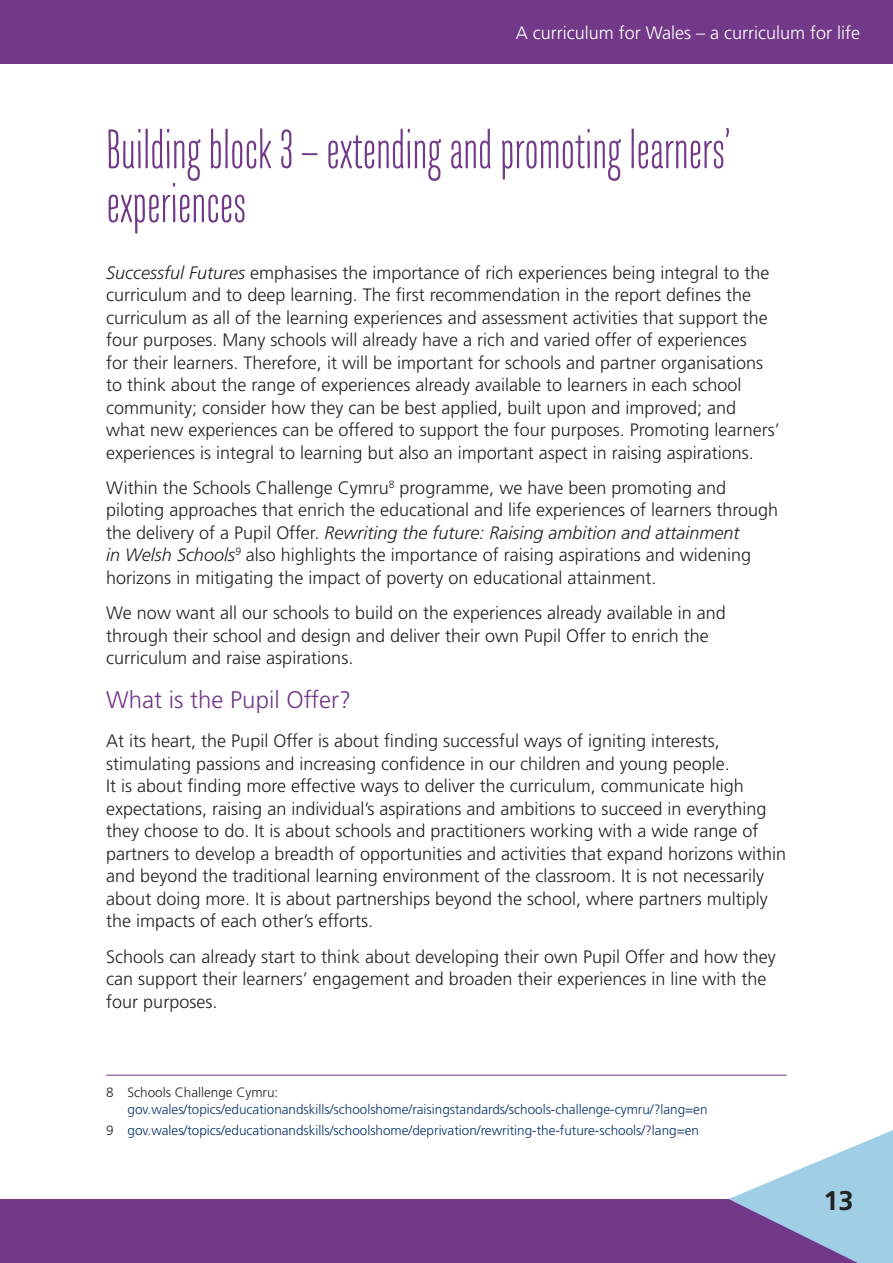
<style>
.page{position:relative;width:893px;height:1263px;background:#fff}
.page>*{position:absolute;margin:0;border:0;box-sizing:border-box;transform-origin:0 0}
.t1{font:54px/54px "Hand Gothic";color:#723988}
.t2{font:700 27px "Frutiger LT Std";color:#222221}
.t3{font:300 24px "Frutiger LT Std";color:#723988}
.t4{font:300 18px/22.5px "Frutiger LT Std";color:#222221}
.t5{font:300 18px "Frutiger LT Std";color:#fff}
.t6{font:300 13.5px/21.5px "Frutiger LT Std";color:#0a326b}
.t7{font:300 13.5px "Frutiger LT Std";color:#222221}
.s1{font-style:italic}
.s2{color:#222221}
</style>
<div class="page">
<div style="left:0;top:0;width:893px;height:64px;background:#723988"></div>
<div style="left:0;top:1199px;width:893px;height:64px;background:#723988"></div>
<svg style="left:729px;top:1130px;width:164px;height:133px"></svg>
<hr style="left:106px;top:1075px;width:681px;height:1px;background:#723988">
<p class="t5" style="left:516px;top:23px;width:346px">A curriculum for Wales – a curriculum for life</p>
<h1 class="t1" style="left:106px;top:124px;width:625px">Building block 3 – extending and promoting learners’ experiences</h1>
<p class="t4" style="left:106px;top:261px;width:675px"><span class="s1">Successful Futures</span> emphasises the importance of rich experiences being integral to the curriculum and to deep learning. The first recommendation in the report defines the curriculum as all of the learning experiences and assessment activities that support the four purposes. Many schools will already have a rich and varied offer of experiences<br>for their learners. Therefore, it will be important for schools and partner organisations to think about the range of experiences already available to learners in each school community; consider how they can be best applied, built upon and improved; and<br>what new experiences can be offered to support the four purposes. Promoting learners’ experiences is integral to learning but also an important aspect in raising aspirations.</p>
<p class="t4" style="left:106px;top:477px;width:673px">Within the Schools Challenge Cymru<sup>8</sup> programme, we have been promoting and piloting approaches that enrich the educational and life experiences of learners through the delivery of a Pupil Offer. <span class="s1">Rewriting the future: Raising ambition and attainment<br>in Welsh Schools</span><sup>9</sup> also highlights the importance of raising aspirations and widening horizons in mitigating the impact of poverty on educational attainment.</p>
<p class="t4" style="left:106px;top:602px;width:621px">We now want all our schools to build on the experiences already available in and through their school and design and deliver their own Pupil Offer to enrich the curriculum and raise aspirations.</p>
<h3 class="t3" style="left:106px;top:686px;width:246px">What is the Pupil Offer?</h3>
<p class="t4" style="left:106px;top:730px;width:681px">At its heart, the Pupil Offer is about finding successful ways of igniting interests, stimulating passions and increasing confidence in our children and young people.<br>It is about finding more effective ways to deliver the curriculum, communicate high expectations, raising an individual’s aspirations and ambitions to succeed in everything they choose to do. It is about schools and practitioners working with a wide range of partners to develop a breadth of opportunities and activities that expand horizons within and beyond the traditional learning environment of the classroom. It is not necessarily about doing more. It is about partnerships beyond the school, where partners multiply the impacts of each other’s efforts.</p>
<p class="t4" style="left:106px;top:945px;width:671px">Schools can already start to think about developing their own Pupil Offer and how they can support their learners’ engagement and broaden their experiences in line with the four purposes.</p>
<p class="t7" style="left:106px;top:1084px;width:174px">8 Schools Challenge Cymru:</p>
<p class="t6" style="left:106px;top:1099px;width:603px;text-indent:21px">gov.wales/topics/educationandskills/schoolshome/raisingstandards/schools-challenge-cymru/?lang=en<br><span class="s2">9</span> gov.wales/topics/educationandskills/schoolshome/deprivation/rewriting-the-future-schools/?lang=en</p>
<h2 class="t2" style="left:824px;top:1185px;width:32px">13</h2>
</div>
